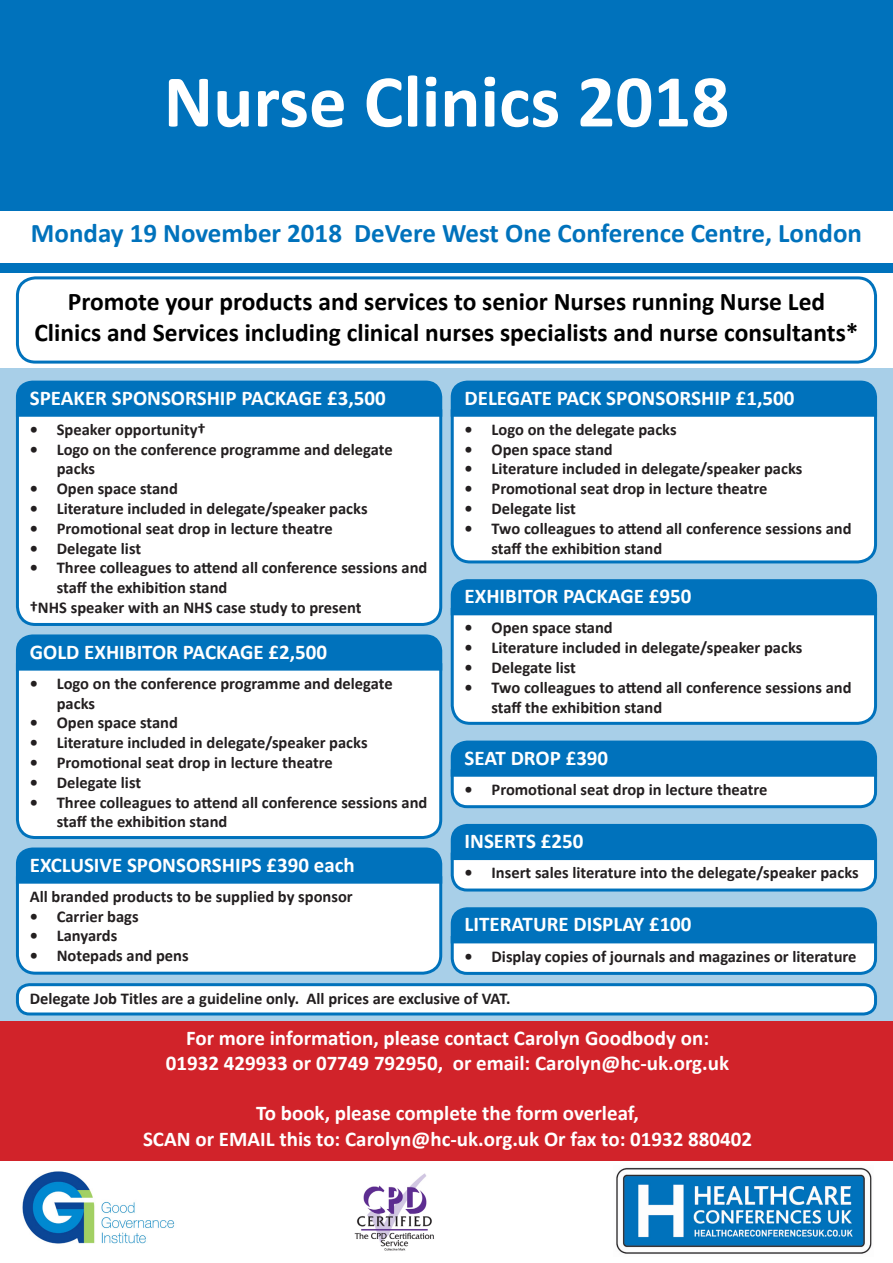
<style>
.page{position:relative;width:893px;height:1263px;background:#fff}
.page>*{position:absolute;margin:0;border:0;box-sizing:border-box;transform-origin:0 0}
.t1{font:700 75px "Calibri";color:#fff}
.t2{font:700 27px "Calibri";color:#0072bc}
.t3{font:700 25.5px/30.6px "Calibri";color:#000;text-align:center}
.t4{font:700 21px "Calibri";color:#fff}
.t5{font:700 16.5px/19.8px "Calibri";color:#231f20}
</style>
<div class="page">
<div style="left:0;top:967px;width:893px;height:194px;background:#d1232a"></div>
<div style="left:0;top:0;width:893px;height:272px;background:#0072bc"></div>
<div style="left:16px;top:276px;width:861px;height:88px;border:3px solid #0072bc;border-radius:18px"></div>
<div style="left:0;top:368px;width:893px;height:652px;background:#a8cfe8"></div>
<div style="left:15px;top:408px;width:428px;height:218px;background:#fff"></div>
<div style="left:16px;top:381px;width:426px;height:36px;background:#0072bc"></div>
<div style="left:15px;top:662px;width:428px;height:162px;background:#fff"></div>
<div style="left:16px;top:634px;width:426px;height:37px;background:#0072bc"></div>
<div style="left:450px;top:408px;width:428px;height:156px;background:#fff"></div>
<div style="left:451px;top:381px;width:426px;height:36px;background:#0072bc"></div>
<div style="left:450px;top:606px;width:428px;height:119px;background:#fff"></div>
<div style="left:451px;top:579px;width:426px;height:36px;background:#0072bc"></div>
<svg style="left:450px;top:740px;width:428px;height:69px"></svg>
<svg style="left:15px;top:824px;width:863px;height:151px"></svg>
<div style="left:17px;top:985px;width:858px;height:29px;background:#fff;border-radius:12px"></div>
<div style="left:16px;top:983px;width:861px;height:32px;border:3px solid #0072bc;border-radius:12px"></div>
<img style="left:22px;top:1171px;width:153px;height:73px">
<img style="left:616px;top:1167px;width:256px;height:87px">
<img style="left:354px;top:1173px;width:80px;height:78px">
<div style="left:0;top:212px;width:893px;height:51px;background:#fff"></div>
<p class="t1" style="left:164px;top:48px;width:567px">Nurse Clinics 2018</p>
<p class="t2" style="left:31px;top:214px;width:833px">Monday 19 November 2018 DeVere West One Conference Centre, London</p>
<p class="t3" style="left:34px;top:286px;width:826px">Promote your products and services to senior Nurses running Nurse Led<br>Clinics and Services including clinical nurses specialists and nurse consultants*</p>
<p class="t4" style="left:30px;top:383px;width:358px">SPEAKER SPONSORSHIP PACKAGE £3,500</p>
<p class="t5" style="left:30px;top:419px;width:178px">• Speaker opportunity†</p>
<p class="t5" style="left:57px;top:439px;width:337px;text-indent:-27px">• Logo on the conference programme and delegate packs</p>
<p class="t5" style="left:30px;top:479px;width:150px">• Open space stand</p>
<p class="t5" style="left:30px;top:498px;width:339px">• Literature included in delegate/speaker packs</p>
<p class="t5" style="left:30px;top:518px;width:304px">• Promotional seat drop in lecture theatre</p>
<p class="t5" style="left:30px;top:538px;width:113px">• Delegate list</p>
<p class="t5" style="left:57px;top:558px;width:372px;text-indent:-27px">• Three colleagues to attend all conference sessions and staff the exhibition stand</p>
<p class="t5" style="left:30px;top:597px;width:333px">†NHS speaker with an NHS case study to present</p>
<p class="t4" style="left:30px;top:637px;width:299px">GOLD EXHIBITOR PACKAGE £2,500</p>
<p class="t5" style="left:57px;top:673px;width:337px;text-indent:-27px">• Logo on the conference programme and delegate packs</p>
<p class="t5" style="left:30px;top:713px;width:150px">• Open space stand</p>
<p class="t5" style="left:30px;top:732px;width:339px">• Literature included in delegate/speaker packs</p>
<p class="t5" style="left:30px;top:752px;width:304px">• Promotional seat drop in lecture theatre</p>
<p class="t5" style="left:30px;top:772px;width:113px">• Delegate list</p>
<p class="t5" style="left:57px;top:792px;width:372px;text-indent:-27px">• Three colleagues to attend all conference sessions and staff the exhibition stand</p>
<p class="t4" style="left:30px;top:850px;width:327px">EXCLUSIVE SPONSORSHIPS £390 each</p>
<p class="t5" style="left:30px;top:886px;width:324px">All branded products to be supplied by sponsor</p>
<p class="t5" style="left:30px;top:906px;width:110px">• Carrier bags</p>
<p class="t5" style="left:30px;top:926px;width:89px">• Lanyards</p>
<p class="t5" style="left:30px;top:945px;width:160px">• Notepads and pens</p>
<p class="t4" style="left:465px;top:383px;width:331px">DELEGATE PACK SPONSORSHIP £1,500</p>
<p class="t5" style="left:465px;top:419px;width:214px">• Logo on the delegate packs</p>
<p class="t5" style="left:465px;top:439px;width:150px">• Open space stand</p>
<p class="t5" style="left:465px;top:459px;width:339px">• Literature included in delegate/speaker packs</p>
<p class="t5" style="left:465px;top:479px;width:304px">• Promotional seat drop in lecture theatre</p>
<p class="t5" style="left:465px;top:498px;width:113px">• Delegate list</p>
<p class="t5" style="left:492px;top:518px;width:361px;text-indent:-27px">• Two colleagues to attend all conference sessions and staff the exhibition stand</p>
<p class="t4" style="left:465px;top:581px;width:228px">EXHIBITOR PACKAGE £950</p>
<p class="t5" style="left:465px;top:618px;width:150px">• Open space stand</p>
<p class="t5" style="left:465px;top:638px;width:339px">• Literature included in delegate/speaker packs</p>
<p class="t5" style="left:465px;top:657px;width:113px">• Delegate list</p>
<p class="t5" style="left:492px;top:677px;width:361px;text-indent:-27px">• Two colleagues to attend all conference sessions and staff the exhibition stand</p>
<p class="t4" style="left:465px;top:743px;width:145px">SEAT DROP £390</p>
<p class="t5" style="left:465px;top:779px;width:304px">• Promotional seat drop in lecture theatre</p>
<p class="t4" style="left:465px;top:826px;width:120px">INSERTS £250</p>
<p class="t5" style="left:465px;top:862px;width:396px">• Insert sales literature into the delegate/speaker packs</p>
<p class="t4" style="left:465px;top:909px;width:229px">LITERATURE DISPLAY £100</p>
<p class="t5" style="left:465px;top:946px;width:393px">• Display copies of journals and magazines or literature</p>
<p class="t5" style="left:30px;top:988px;width:482px">Delegate Job Titles are a guideline only. All prices are exclusive of VAT.</p>
<p class="t4" style="left:186px;top:1023px;width:525px">For more information, please contact Carolyn Goodbody on:</p>
<p class="t4" style="left:166px;top:1048px;width:565px">01932 429933 or 07749 792950, or email: Carolyn@hc-uk.org.uk</p>
<p class="t4" style="left:256px;top:1099px;width:384px">To book, please complete the form overleaf,</p>
<p class="t4" style="left:143px;top:1124px;width:611px">SCAN or EMAIL this to: Carolyn@hc-uk.org.uk Or fax to: 01932 880402</p>
</div>
